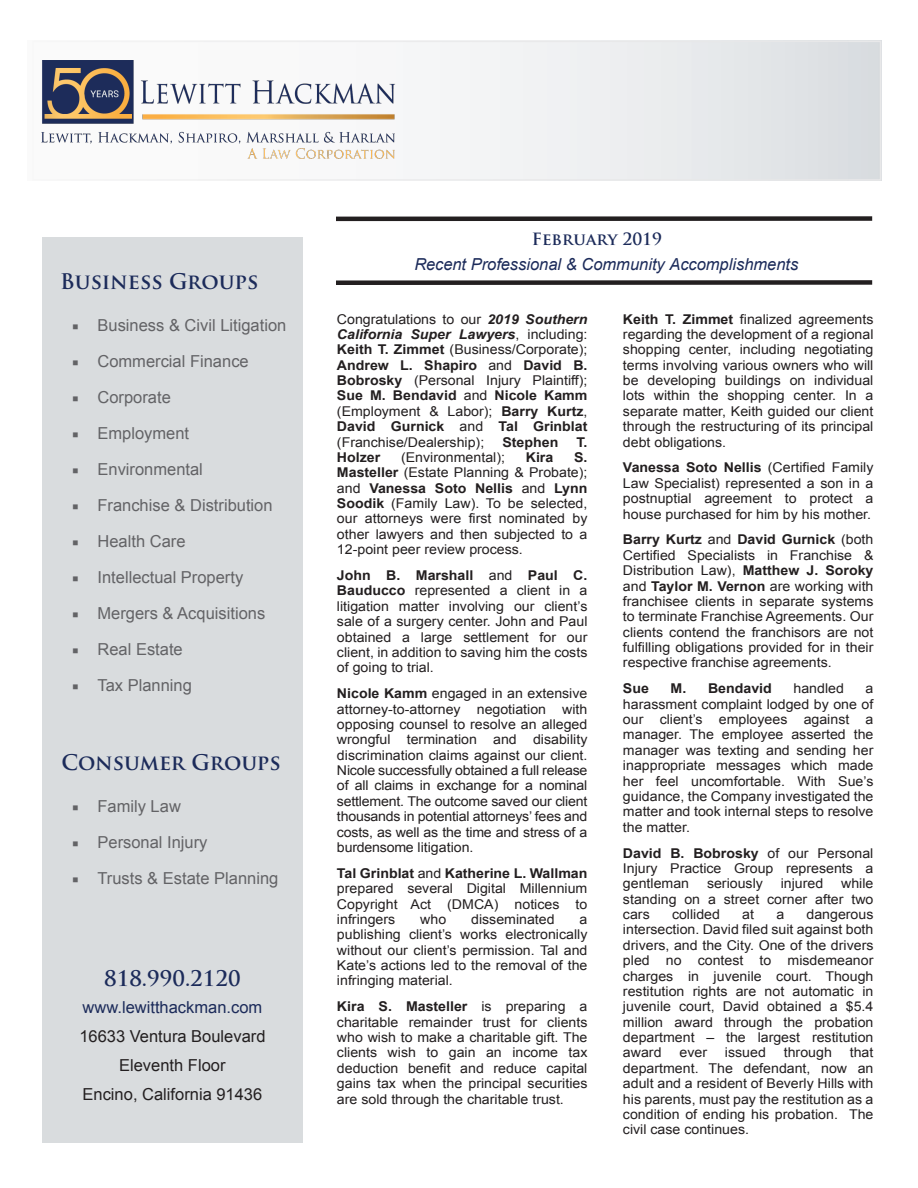
<style>
.page{position:relative;width:918px;height:1188px;background:#fff}
.page>*{position:absolute;margin:0;border:0;box-sizing:border-box;transform-origin:0 0}
.t1{font:700 21px "Trajan Pro";color:#1c2b5a}
.t2{font:16.5px "Arial";color:#636366}
.t3{font:16.5px/29px "Arial";color:#231f20;text-align:center}
.t4{font:italic 16.5px "Arial";color:#1c2b5a}
.t5{font:16.5px "Arial";color:#1c2b5a}
.t6{font:700 16.5px "Trajan Pro";color:#1c2b5a}
.t7{font:13.5px/15.5px "Arial";color:#231f20;text-align:justify;scale:1.05 1}
.t8{font:700 13.5px "Arial";color:#231f20;scale:1.05 1}
.s1{font-family:"Minion Pro"}
.s2{font-weight:700;font-style:italic}
.s3{font-weight:700}
</style>
<div class="page">
<div style="left:33px;top:41px;width:848px;height:139px;background:linear-gradient(to right,#fff,#e0e3e6)"></div>
<div style="left:32px;top:41px;width:849px;height:140px;border:2px solid #e8e8e9"></div>
<div style="left:336px;top:216px;width:536px;height:5px;background:#231f20"></div>
<div style="left:336px;top:280px;width:536px;height:5px;background:#231f20"></div>
<div style="left:42px;top:237px;width:260px;height:906px;background:#d9dcde"></div>
<img style="left:37px;top:56px;width:364px;height:109px">
<h1 class="t1" style="left:60px;top:268px;width:200px">Business Groups</h1>
<p class="t2" style="left:72px;top:314px;width:216px"><span class="s1">■</span> Business &amp; Civil Litigation</p>
<p class="t2" style="left:72px;top:350px;width:178px"><span class="s1">■</span> Commercial Finance</p>
<p class="t2" style="left:72px;top:386px;width:100px"><span class="s1">■</span> Corporate</p>
<p class="t2" style="left:72px;top:422px;width:119px"><span class="s1">■</span> Employment</p>
<p class="t2" style="left:72px;top:458px;width:132px"><span class="s1">■</span> Environmental</p>
<p class="t2" style="left:72px;top:494px;width:202px"><span class="s1">■</span> Franchise &amp; Distribution</p>
<p class="t2" style="left:72px;top:530px;width:115px"><span class="s1">■</span> Health Care</p>
<p class="t2" style="left:72px;top:566px;width:173px"><span class="s1">■</span> Intellectual Property</p>
<p class="t2" style="left:72px;top:602px;width:195px"><span class="s1">■</span> Mergers &amp; Acquisitions</p>
<p class="t2" style="left:72px;top:638px;width:112px"><span class="s1">■</span> Real Estate</p>
<p class="t2" style="left:72px;top:674px;width:121px"><span class="s1">■</span> Tax Planning</p>
<h1 class="t1" style="left:62px;top:750px;width:221px">Consumer Groups</h1>
<p class="t2" style="left:72px;top:796px;width:110px"><span class="s1">■</span> Family Law</p>
<p class="t2" style="left:72px;top:832px;width:137px"><span class="s1">■</span> Personal Injury</p>
<p class="t2" style="left:72px;top:868px;width:208px"><span class="s1">■</span> Trusts &amp; Estate Planning</p>
<h1 class="t1" style="left:104px;top:966px;width:138px">818.990.2120</h1>
<p class="t5" style="left:83px;top:997px;width:181px">www.lewitthackman.com</p>
<p class="t3" style="left:79px;top:1022px;width:188px">16633 Ventura Boulevard<br>Eleventh Floor<br>Encino, California 91436</p>
<p class="t6" style="left:532px;top:229px;width:132px">February 2019</p>
<p class="t4" style="left:414px;top:253px;width:385px">Recent Professional &amp; Community Accomplishments</p>
<p class="t7" style="left:337px;top:311px;width:240px">Congratulations to our <span class="s2">2019 Southern California Super Lawyers</span>, including:<br><span class="s3">Keith T. Zimmet</span> (Business/Corporate); <span class="s3">Andrew L. Shapiro</span> and <span class="s3">David B.<br>Bobrosky</span> (Personal Injury Plaintiff); <span class="s3">Sue M. Bendavid</span> and <span class="s3">Nicole Kamm </span>(Employment &amp; Labor); <span class="s3">Barry Kurtz</span>, <span class="s3">David Gurnick</span> and <span class="s3">Tal Grinblat </span>(Franchise/Dealership);</p>
<p class="t8" style="left:502px;top:433px;width:55px">Stephen</p>
<p class="t8" style="left:576px;top:433px;width:12px">T.</p>
<p class="t7" style="left:337px;top:450px;width:240px;text-indent:237px"><span class="s3">S.<br>Masteller</span> (Estate Planning &amp; Probate); and <span class="s3">Vanessa Soto Nellis</span> and <span class="s3">Lynn Soodik</span> (Family Law). To be selected, our attorneys were first nominated by other lawyers and then subjected to a 12-point peer review process.</p>
<p class="t7" style="left:337px;top:568px;width:240px"><span class="s3">John B. Marshall</span> and <span class="s3">Paul C.<br>Bauducco</span> represented a client in a litigation matter involving our client’s sale of a surgery center. John and Paul obtained a large settlement for our client, in addition to saving him the costs of going to trial.</p>
<p class="t7" style="left:337px;top:686px;width:240px"><span class="s3">Nicole Kamm</span> engaged in an extensive attorney-to-attorney negotiation with opposing counsel to resolve an alleged wrongful termination and disability discrimination claims against our client.<br>Nicole successfully obtained a full release of all claims in exchange for a nominal settlement. The outcome saved our client thousands in potential attorneys’ fees and costs, as well as the time and stress of a burdensome litigation.</p>
<p class="t7" style="left:337px;top:866px;width:240px"><span class="s3">Tal Grinblat</span> and <span class="s3">Katherine L. Wallman </span>prepared several Digital Millennium Copyright Act (DMCA) notices to infringers</p>
<p class="t8" style="left:337px;top:448px;width:43px">Holzer</p>
<p class="t7" style="left:401px;top:450px;width:101px">(Environmental);</p>
<p class="t8" style="left:526px;top:448px;width:28px">Kira</p>
<p class="t7" style="left:420px;top:912px;width:26px">who</p>
<p class="t7" style="left:471px;top:912px;width:81px">disseminated</p>
<p class="t7" style="left:337px;top:912px;width:240px;text-indent:243px">a publishing client’s works electronically without our client’s permission. Tal and Kate’s actions led to the removal of the infringing material.</p>
<p class="t7" style="left:337px;top:999px;width:240px"><span class="s3">Kira S. Masteller</span> is preparing a charitable remainder trust for clients who wish to make a charitable gift. The clients wish to gain an income tax deduction benefit and reduce capital gains tax when the principal securities are sold through the charitable trust.</p>
<p class="t7" style="left:623px;top:311px;width:240px"><span class="s3">Keith T. Zimmet</span> finalized agreements regarding the development of a regional shopping center, including negotiating terms involving various owners who will be developing buildings on individual lots within the shopping center. In a separate matter, Keith guided our client through the restructuring of its principal debt obligations.</p>
<p class="t7" style="left:623px;top:460px;width:240px"><span class="s3">Vanessa Soto Nellis</span> (Certified Family Law Specialist) represented a son in a postnuptial agreement to protect a house purchased for him by his mother.</p>
<p class="t7" style="left:623px;top:532px;width:240px"><span class="s3">Barry Kurtz</span> and <span class="s3">David Gurnick</span> (both Certified Specialists in Franchise &amp; Distribution Law), <span class="s3">Matthew J. Soroky </span>and <span class="s3">Taylor M. Vernon</span> are working with franchisee clients in separate systems to terminate Franchise Agreements. Our clients contend the franchisors are not fulfilling obligations provided for in their respective franchise agreements.</p>
<p class="t8" style="left:623px;top:680px;width:26px">Sue</p>
<p class="t8" style="left:671px;top:680px;width:98px">M. Bendavid</p>
<p class="t7" style="left:794px;top:681px;width:50px">handled</p>
<p class="t7" style="left:623px;top:681px;width:240px;text-indent:243px">a harassment complaint lodged by one of our client’s employees against a manager. The employee asserted the manager was texting and sending her inappropriate messages which made her feel uncomfortable. With Sue’s guidance, the Company investigated the matter and took internal steps to resolve the matter.</p>
<p class="t7" style="left:623px;top:845px;width:240px"><span class="s3">David B. Bobrosky</span> of our Personal Injury Practice Group represents a gentleman</p>
<p class="t7" style="left:623px;top:876px;width:240px;text-indent:218px">while standing on a street corner after two cars</p>
<p class="t7" style="left:707px;top:876px;width:55px">seriously</p>
<p class="t7" style="left:781px;top:876px;width:42px">injured</p>
<p class="t7" style="left:623px;top:907px;width:240px;text-indent:183px">dangerous intersection. David filed suit against both drivers, and the City. One of the drivers pled no contest to misdemeanor charges in juvenile court. Though restitution rights are not automatic in juvenile court, David obtained a $5.4 million award through the probation department – the largest restitution award</p>
<p class="t7" style="left:672px;top:907px;width:47px">collided</p>
<p class="t7" style="left:742px;top:907px;width:13px">at</p>
<p class="t7" style="left:776px;top:907px;width:9px">a</p>
<p class="t7" style="left:623px;top:1045px;width:240px;text-indent:227px">that department. The defendant, now an adult and a resident of Beverly Hills with his parents, must pay the restitution as a condition of ending his probation. The civil case continues.</p>
<p class="t7" style="left:679px;top:1045px;width:28px">ever</p>
<p class="t7" style="left:725px;top:1045px;width:41px">issued</p>
<p class="t7" style="left:784px;top:1045px;width:47px">through</p>
</div>
